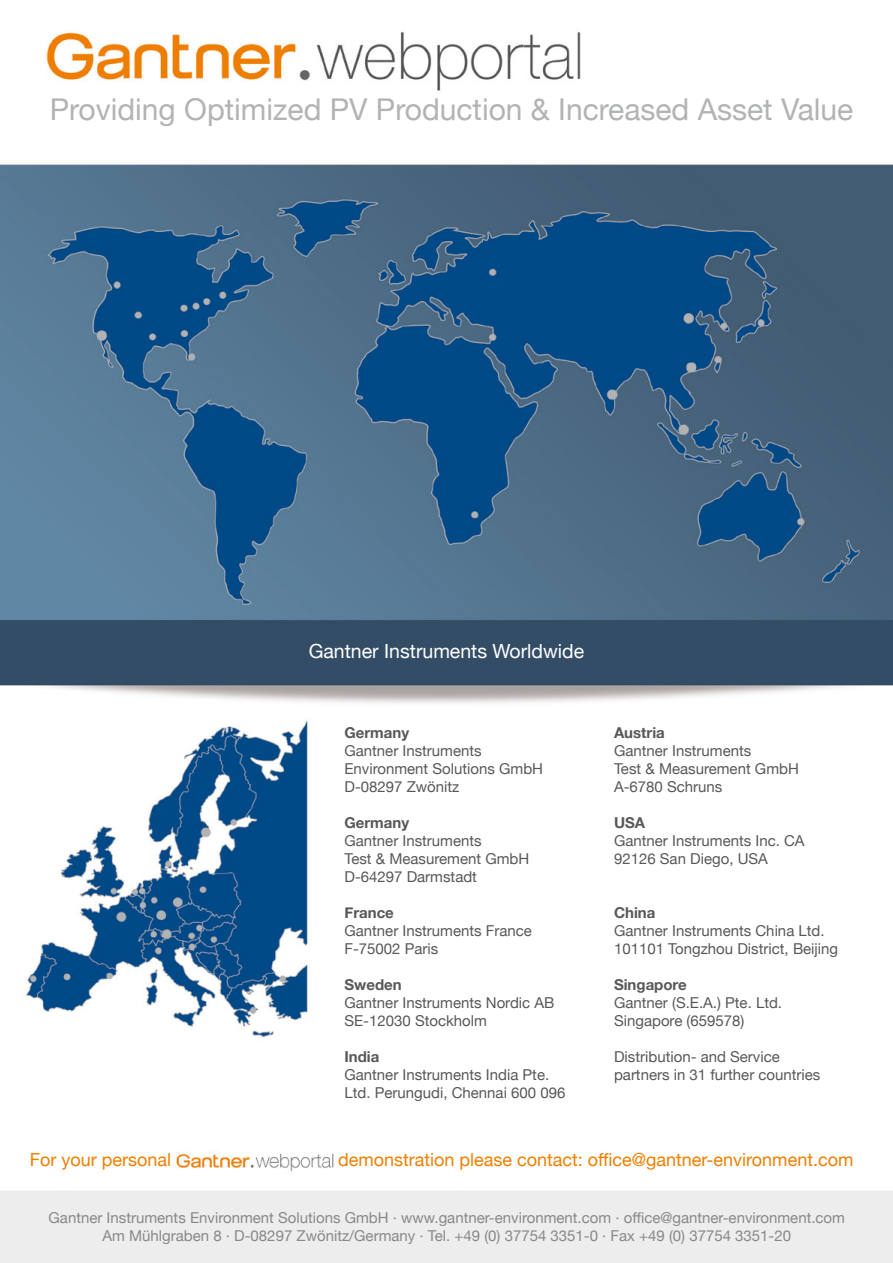
<style>
.page{position:relative;width:893px;height:1263px;background:#fff}
.page>*{position:absolute;margin:0;border:0;box-sizing:border-box;transform-origin:0 0}
.t1{font:30px "Helvetica Neue";color:#b1b3b4}
.t2{font:19.5px "Helvetica Neue";color:#fff}
.t3{font:18px "Helvetica Neue";color:#ee7f00}
.t4{font:15px/18px "Helvetica Neue";color:#58585a}
.t5{font:15px/18px "Helvetica Neue";color:#87888a;text-align:center}
.t6{font:700 15px "Helvetica Neue";color:#58585a}
</style>
<div class="page">
<img style="left:0;top:31px;width:893px;height:1232px">
<h1 class="t1" style="left:50px;top:92px;width:805px">Providing Optimized PV Production &amp; Increased Asset Value</h1>
<h2 class="t2" style="left:309px;top:639px;width:277px">Gantner Instruments Worldwide</h2>
<p class="t6" style="left:344px;top:723px;width:66px">Germany</p>
<p class="t4" style="left:344px;top:741px;width:200px">Gantner Instruments<br>Environment Solutions GmbH<br>D-08297 Zwönitz</p>
<p class="t6" style="left:344px;top:813px;width:66px">Germany</p>
<p class="t4" style="left:344px;top:831px;width:186px">Gantner Instruments<br>Test &amp; Measurement GmbH<br>D-64297 Darmstadt</p>
<p class="t6" style="left:344px;top:903px;width:51px">France</p>
<p class="t4" style="left:344px;top:921px;width:189px">Gantner Instruments France<br>F-75002 Paris</p>
<p class="t6" style="left:344px;top:975px;width:59px">Sweden</p>
<p class="t4" style="left:344px;top:993px;width:212px">Gantner Instruments Nordic AB<br>SE-12030 Stockholm</p>
<p class="t6" style="left:344px;top:1047px;width:36px">India</p>
<p class="t4" style="left:344px;top:1065px;width:222px">Gantner Instruments India Pte.<br>Ltd. Perungudi, Chennai 600 096</p>
<p class="t6" style="left:614px;top:723px;width:52px">Austria</p>
<p class="t4" style="left:614px;top:741px;width:186px">Gantner Instruments<br>Test &amp; Measurement GmbH<br>A-6780 Schruns</p>
<p class="t6" style="left:614px;top:813px;width:33px">USA</p>
<p class="t4" style="left:614px;top:831px;width:192px">Gantner Instruments Inc. CA<br>92126 San Diego, USA</p>
<p class="t6" style="left:614px;top:903px;width:43px">China</p>
<p class="t4" style="left:614px;top:921px;width:226px">Gantner Instruments China Ltd.<br>101101 Tongzhou District, Beijing</p>
<p class="t6" style="left:614px;top:975px;width:74px">Singapore</p>
<p class="t4" style="left:614px;top:993px;width:170px">Gantner (S.E.A.) Pte. Ltd.<br>Singapore (659578)</p>
<p class="t4" style="left:614px;top:1047px;width:208px">Distribution- and Service partners in 31 further countries</p>
<p class="t3" style="left:30px;top:1149px;width:143px">For your personal</p>
<p class="t3" style="left:338px;top:1149px;width:517px">demonstration please contact: office@gantner-environment.com</p>
<p class="t5" style="left:49px;top:1209px;width:798px">Gantner Instruments Environment Solutions GmbH · www.gantner-environment.com · office@gantner-environment.com<br>Am Mühlgraben 8 · D-08297 Zwönitz/Germany · Tel. +49 (0) 37754 3351-0 · Fax +49 (0) 37754 3351-20</p>
</div>
